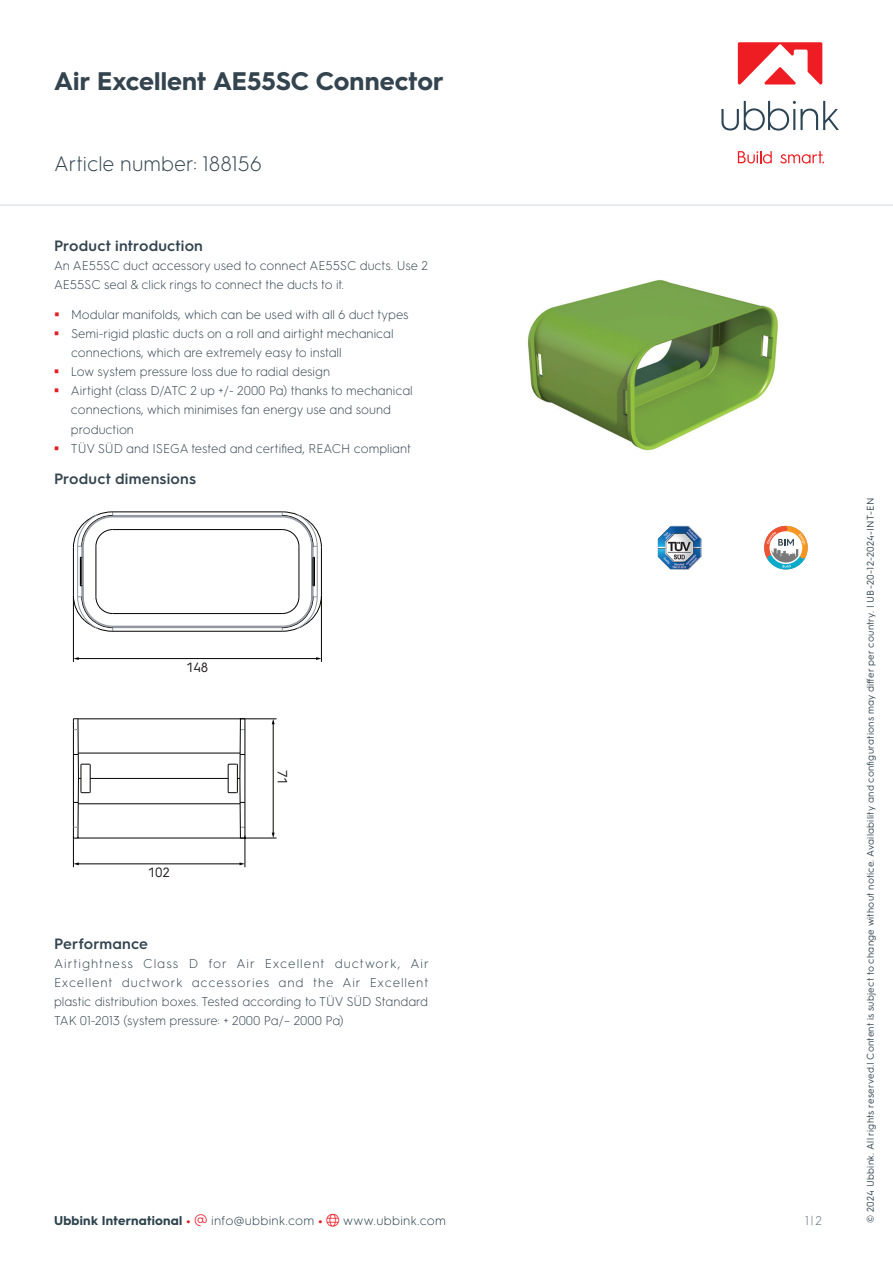
<style>
.page{position:relative;width:893px;height:1263px;background:#fff}
.page>*{position:absolute;margin:0;border:0;box-sizing:border-box;transform-origin:0 0}
.t1{font:700 25.5px "HGS3";letter-spacing:.005em;color:#33444f}
.t2{font:300 21px "HGS3";color:#33444f}
.t3{font:600 15px "HGS3";letter-spacing:.01em;color:#33444f}
.t4{font:13.5px "HGS3";color:#211d1e}
.t5{font:300 12.75px/19.2px "HGS3";color:#33444f}
.t6{font:300 12.75px "HGS3";letter-spacing:.02em;color:#2c424c}
.t7{font:300 12.75px "HGS3";color:#66737c}
.t8{font:9.75px "HGS3";letter-spacing:.025em;color:#33444f}
.s1{font-weight:700}
.s2{font-weight:700;color:#e31e25}
.s3{color:#ee1f2d}
</style>
<div class="page">
<svg style="left:764px;top:525px;width:44px;height:45px"></svg>
<img style="left:658px;top:526px;width:43px;height:44px">
<img style="left:528px;top:280px;width:250px;height:171px">
<svg style="left:73px;top:659px;width:242px;height:180px"></svg>
<svg style="left:73px;top:511px;width:249px;height:121px"></svg>
<hr style="left:73px;top:835px;width:1px;height:32px;background:#040503">
<hr style="left:78px;top:863px;width:163px;height:1px;background:#040503">
<svg style="left:73px;top:862px;width:6px;height:3px"></svg>
<svg style="left:240px;top:862px;width:5px;height:3px"></svg>
<hr style="left:240px;top:838px;width:37px;height:1px;background:#040503">
<hr style="left:240px;top:718px;width:37px;height:1px;background:#040503">
<hr style="left:245px;top:835px;width:1px;height:32px;background:#040503">
<hr style="left:273px;top:723px;width:1px;height:111px;background:#040503">
<svg style="left:272px;top:833px;width:3px;height:5px"></svg>
<svg style="left:272px;top:719px;width:3px;height:5px"></svg>
<hr style="left:73px;top:595px;width:1px;height:67px;background:#040503">
<hr style="left:78px;top:658px;width:239px;height:1px;background:#040503">
<svg style="left:73px;top:657px;width:6px;height:3px"></svg>
<svg style="left:316px;top:657px;width:5px;height:3px"></svg>
<hr style="left:321px;top:595px;width:1px;height:67px;background:#040503">
<hr style="left:0;top:204px;width:893px;height:2px;background:#e1e4e6">
<svg style="left:721px;top:101px;width:118px;height:30px"></svg>
<svg style="left:738px;top:151px;width:34px;height:13px"></svg>
<svg style="left:780px;top:151px;width:44px;height:13px"></svg>
<svg style="left:738px;top:42px;width:84px;height:43px"></svg>
<h1 class="t1" style="left:54px;top:63px;width:391px">Air Excellent AE55SC Connector</h1>
<h2 class="t2" style="left:54px;top:150px;width:209px">Article number: 188156</h2>
<p class="t3" style="left:54px;top:235px;width:150px">Product introduction</p>
<p class="t5" style="left:54px;top:255px;width:376px">An AE55SC duct accessory used to connect AE55SC ducts. Use 2<br>AE55SC seal &amp; click rings to connect the ducts to it.</p>
<p class="t5" style="left:71px;top:304px;width:343px">Modular manifolds, which can be used with all 6 duct types Semi-rigid plastic ducts on a roll and airtight mechanical connections, which are extremely easy to install<br>Low system pressure loss due to radial design<br>Airtight (class D/ATC 2 up +/- 2000 Pa) thanks to mechanical connections, which minimises fan energy use and sound production<br>TÜV SÜD and ISEGA tested and certified, REACH compliant</p>
<p class="t3" style="left:54px;top:468px;width:144px">Product dimensions</p>
<p class="t4" style="left:186px;top:658px;width:24px">148</p>
<p class="t4" style="left:148px;top:863px;width:23px">102</p>
<p class="t4" style="left:292px;top:770px;width:16px;rotate:90deg">71</p>
<p class="t3" style="left:54px;top:933px;width:95px">Performance</p>
<p class="t5" style="left:54px;top:953px;width:376px;text-align:justify">Airtightness Class D for Air Excellent ductwork, Air Excellent ductwork accessories and the Air Excellent plastic distribution boxes. Tested according to TÜV SÜD Standard TAK 01-2013 (system pressure: + 2000 Pa/– 2000 Pa)</p>
<p class="t6" style="left:54px;top:1211px;width:394px"><span class="s1">Ubbink International</span> <span class="s2">•</span> <span class="s3">▼</span> info@ubbink.com <span class="s2">•</span> <span class="s3">●□</span> www.ubbink.com</p>
<p class="t7" style="left:805px;top:1211px;width:18px">1|2</p>
<p class="t8" style="left:864px;top:1222px;width:726px;rotate:-90deg">© 2024 Ubbink. All rights reserved.| Content is subject to change without notice. Availability and configurations may differ per country. | UB-20-12-2024-INT-EN</p>
</div>
